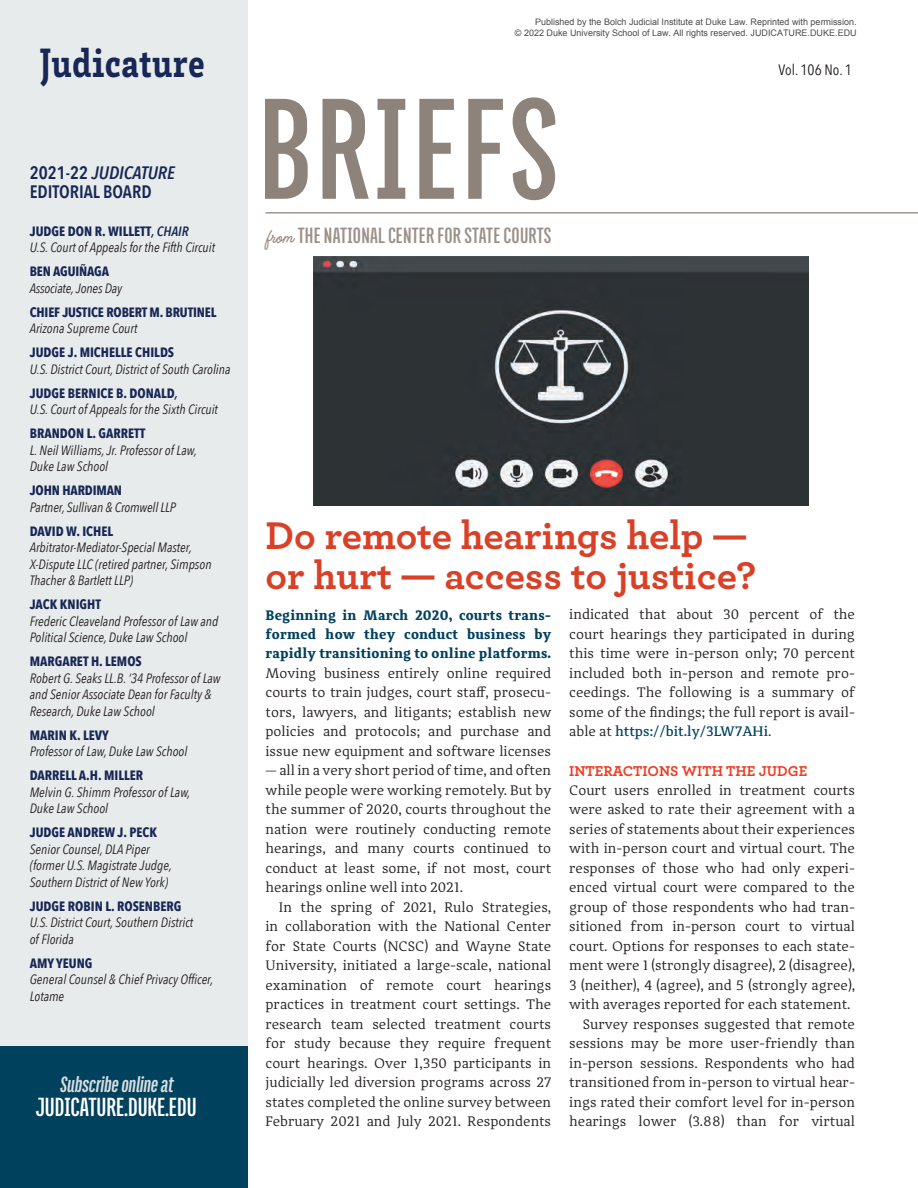
<style>
.page{position:relative;width:918px;height:1188px;background:#fff}
.page>*{position:absolute;margin:0;border:0;box-sizing:border-box;transform-origin:0 0}
.t1{font:700 156.15px "Titular";letter-spacing:.03em;color:#8e837a}
.t2{font:900 condensed 42px "Brix Slab";letter-spacing:.01em;color:#172756}
.Sub_Head_Archer{font:700 40.5px/40.5px "Archer";color:#d84127}
.t3{font:700 28.5px "Titular";color:#fff}
.t4{font:700 24px "Titular";letter-spacing:.01em;color:#9b9088}
.t5{font:italic 700 24px "Titular";color:#d9dede}
.Author_Note{font:italic 600 18px "Avenir Next Condensed";color:#172756}
.Author_Note-2{font:600 18px "Avenir Next Condensed";color:#172756}
.Sub_Head_Archer-2{font:700 15px "Archer";color:#ef3c22}
.t6{font:15px "Avenir Next Condensed";color:#231f20}
.Feature_Text_P1{font:14.25px/19.5px "Adagio Serif";color:#231f20;text-align:justify}
.Feature_Text_P2{font:14.25px/19.5px "Adagio Serif";color:#231f20;text-align:justify}
.Author_Note-3{font:italic 13.5px/16.5px "Avenir Next Condensed";color:#231f20}
.Author_Note-4{font:700 13.5px/16.5px "Avenir Next Condensed";letter-spacing:-.01em;color:#172756}
.t7{font:9px/10.8px "Arial";color:rgb(0 0 0/.71);text-align:right}
.s1{font-style:normal}
.s2{font-weight:700;font-style:normal;color:#172756}
.s3{font-weight:600;color:#172756}
.s4{font-weight:400;font-style:italic;color:#231f20}
.s5{font-family:"Handelson Three";font-weight:400;font-size:21px}
.s6{font-weight:700;color:#00415e}
.s7{font-weight:500;color:#00415e}
</style>
<div class="page">
<hr style="left:266px;top:212px;width:652px;height:2px;background:#a2968e">
<div style="left:0;top:0;width:248px;height:1188px;background:#e8ebeb"></div>
<div style="left:0;top:1047px;width:248px;height:141px;background:#00415e"></div>
<img style="left:313px;top:256px;width:496px;height:249px">
<p class="t2" style="left:40px;top:35px;width:166px">Judicature</p>
<p class="Author_Note" style="left:30px;top:162px;width:147px"><span class="s1">2021-22</span> JUDICATURE</p>
<p class="Author_Note-2" style="left:30px;top:177px;width:123px">EDITORIAL BOARD</p>
<p class="Author_Note-3" style="left:30px;top:223px;width:187px"><span class="s2">JUDGE DON R. WILLETT</span><span class="s3">, CHAIR<br></span>U.S. Court of Appeals for the Fifth Circuit</p>
<p class="Author_Note-3" style="left:30px;top:263px;width:94px"><span class="s2">BEN AGUIÑAGA<br></span>Associate, Jones Day</p>
<p class="Author_Note-4" style="left:30px;top:304px;width:188px">CHIEF JUSTICE ROBERT M. BRUTINEL<br><span class="s4">Arizona Supreme Court</span></p>
<p class="Author_Note-3" style="left:30px;top:344px;width:202px"><span class="s2">JUDGE J. MICHELLE CHILDS<br></span>U.S. District Court, District of South Carolina</p>
<p class="Author_Note-3" style="left:30px;top:385px;width:190px"><span class="s2">JUDGE BERNICE B. DONALD</span><span class="s3">,<br></span>U.S. Court of Appeals for the Sixth Circuit</p>
<p class="Author_Note-3" style="left:30px;top:425px;width:169px"><span class="s2">BRANDON L. GARRETT<br></span>L. Neil Williams, Jr. Professor of Law,<br>Duke Law School</p>
<p class="Author_Note-3" style="left:30px;top:482px;width:148px"><span class="s2">JOHN HARDIMAN<br></span>Partner, Sullivan &amp; Cromwell LLP</p>
<p class="Author_Note-4" style="left:30px;top:523px;width:85px">DAVID W. ICHEL</p>
<p class="Author_Note-3" style="left:30px;top:539px;width:183px">Arbitrator-Mediator-Special Master,<br>X-Dispute LLC (retired partner, Simpson<br>Thacher &amp; Bartlett LLP)</p>
<p class="Author_Note-3" style="left:30px;top:596px;width:190px"><span class="s2">JACK KNIGHT<br></span>Frederic Cleaveland Professor of Law and<br>Political Science, Duke Law School</p>
<p class="Author_Note-3" style="left:30px;top:653px;width:192px"><span class="s2">MARGARET H. LEMOS<br></span>Robert G. Seaks LL.B. ’34 Professor of Law and Senior Associate Dean for Faculty &amp;<br>Research, Duke Law School</p>
<p class="Author_Note-3" style="left:30px;top:727px;width:159px"><span class="s2">MARIN K. LEVY<br></span>Professor of Law, Duke Law School</p>
<p class="Author_Note-3" style="left:30px;top:767px;width:162px"><span class="s2">DARRELL A.H. MILLER<br></span>Melvin G. Shimm Professor of Law,<br>Duke Law School</p>
<p class="Author_Note-3" style="left:30px;top:824px;width:129px"><span class="s2">JUDGE ANDREW J. PECK<br></span>Senior Counsel, DLA Piper</p>
<p class="Author_Note-3" style="left:30px;top:857px;width:144px">(former U.S. Magistrate Judge,<br>Southern District of New York)</p>
<p class="Author_Note-3" style="left:30px;top:898px;width:165px"><span class="s2">JUDGE ROBIN L. ROSENBERG<br></span>U.S. District Court, Southern District of Florida</p>
<p class="Author_Note-3" style="left:30px;top:955px;width:185px"><span class="s2">AMY YEUNG<br></span>General Counsel &amp; Chief Privacy Officer,<br>Lotame</p>
<p class="t5" style="left:60px;top:1072px;width:115px">Subscribe online at</p>
<p class="t3" style="left:36px;top:1093px;width:162px">JUDICATURE.DUKE.EDU</p>
<p class="t7" style="left:515px;top:17px;width:343px">Published by the Bolch Judicial Institute at Duke Law. Reprinted with permission.<br>© 2022 Duke University School of Law. All rights reserved. JUDICATURE.DUKE.EDU</p>
<p class="t1" style="left:259px;top:71px;width:301px">BRIEFS</p>
<p class="t4" style="left:266px;top:224px;width:287px"><span class="s5">from</span> THE NATIONAL CENTER FOR STATE COURTS</p>
<p class="t6" style="left:779px;top:57px;width:75px">Vol. 106 No. 1</p>
<p class="Sub_Head_Archer" style="left:265px;top:512px;width:492px">Do remote hearings help — or hurt — access to justice?</p>
<p class="Feature_Text_P1" style="left:266px;top:605px;width:287px"><span class="s6">Beginning in March 2020, courts trans&shy;formed how they conduct business by rapidly transitioning to online platforms.<br></span>Moving business entirely online required courts to train judges, court staff, prosecu&shy;tors, lawyers, and litigants; establish new policies and protocols; and purchase and issue new equipment and software licenses</p>
<p class="Feature_Text_P1" style="left:266px;top:761px;width:287px">— all in a very short period of time, and often while people were working remotely. But by the summer of 2020, courts throughout the nation were routinely conducting remote hearings, and many courts continued to conduct at least some, if not most, court hearings online well into 2021.</p>
<p class="Feature_Text_P2" style="left:266px;top:898px;width:287px;text-indent:13px">In the spring of 2021, Rulo Strategies, in collaboration with the National Center for State Courts (NCSC) and Wayne State University, initiated a large-scale, national examination of remote court hearings practices in treatment court settings. The research team selected treatment courts for study because they require frequent court hearings. Over 1,350 participants in judicially led diversion programs across 27 states completed the online survey between February 2021 and July 2021. Respondents</p>
<p class="Feature_Text_P2" style="left:569px;top:605px;width:287px">indicated that about 30 percent of the court hearings they participated in during this time were in-person only; 70 percent included both in-person and remote pro&shy;ceedings. The following is a summary of some of the findings; the full report is avail&shy;able at <span class="s7">https://bit.ly/3LW7AHi</span>.</p>
<p class="Sub_Head_Archer-2" style="left:569px;top:759px;width:240px">INTERACTIONS WITH THE JUDGE</p>
<p class="Feature_Text_P1" style="left:569px;top:781px;width:287px">Court users enrolled in treatment courts were asked to rate their agreement with a series of statements about their experiences with in-person court and virtual court. The responses of those who had only experi&shy;enced virtual court were compared to the group of those respondents who had tran&shy;sitioned from in-person court to virtual court. Options for responses to each state&shy;ment were 1 (strongly disagree), 2 (disagree), 3 (neither), 4 (agree), and 5 (strongly agree), with averages reported for each statement.</p>
<p class="Feature_Text_P2" style="left:569px;top:1015px;width:287px;text-indent:13px">Survey responses suggested that remote sessions may be more user-friendly than in-person sessions. Respondents who had transitioned from in-person to virtual hear&shy;ings rated their comfort level for in-person hearings lower (3.88) than for virtual</p>
</div>
